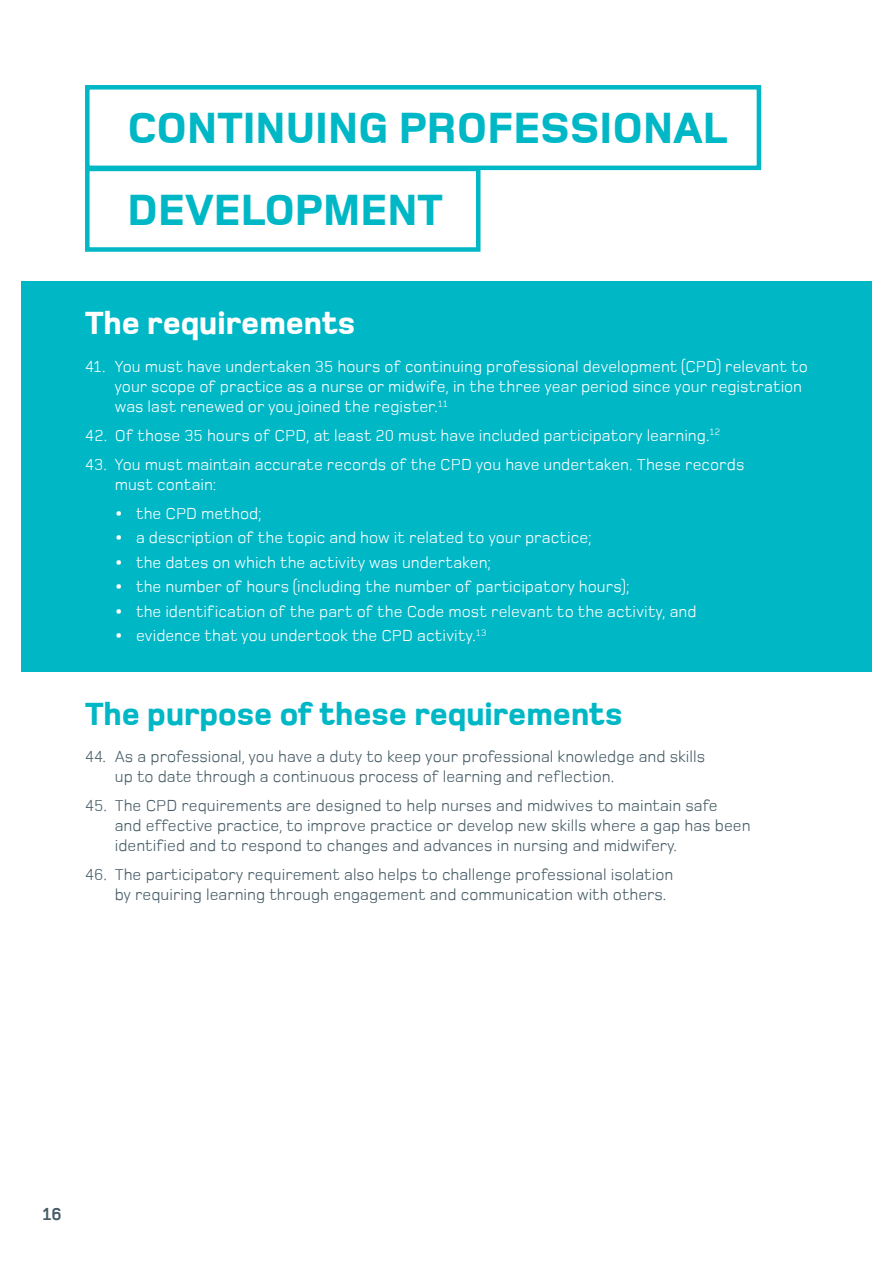
<style>
.page{position:relative;width:893px;height:1263px;background:#fff}
.page>*{position:absolute;margin:0;border:0;box-sizing:border-box;transform-origin:0 0}
.t1{font:800 45px/81.6px "Foundry Monoline";color:#00b7c6}
.t2{font:800 33px "Foundry Monoline";color:#00b7c6}
.t3{font:800 33px "Foundry Monoline";color:#fff}
.t4{font:700 18px "Foundry Monoline";color:#475c66}
.t5{font:16.5px/20.2px "Foundry Monoline";color:#fff}
.t6{font:16.5px/20.2px "Foundry Monoline";color:#475c66}
.s1{font-weight:800}
</style>
<div class="page">
<div style="left:85px;top:85px;width:676px;height:85px;border:4px solid #00b7c6"></div>
<div style="left:85px;top:167px;width:395px;height:85px;border:4px solid #00b7c6"></div>
<div style="left:21px;top:281px;width:851px;height:391px;background:#00b7c6"></div>
<p class="t1" style="left:128px;top:88px;width:601px">CONTINUING PROFESSIONAL<br>DEVELOPMENT</p>
<p class="t3" style="left:85px;top:306px;width:272px">The requirements</p>
<p class="t5" style="left:115px;top:356px;width:695px;text-indent:-30px">41. You must have undertaken 35 hours of continuing professional development (CPD) relevant to your scope of practice as a nurse or midwife, in the three year period since your registration was last renewed or you joined the register.<sup>11</sup></p>
<p class="t5" style="left:85px;top:425px;width:637px">42. Of those 35 hours of CPD, at least 20 must have included participatory learning.<sup>12</sup></p>
<p class="t5" style="left:115px;top:454px;width:631px;text-indent:-30px">43. You must maintain accurate records of the CPD you have undertaken. These records must contain:</p>
<p class="t5" style="left:115px;top:503px;width:148px"><span class="s1">•</span> the CPD method;</p>
<p class="t5" style="left:115px;top:527px;width:478px"><span class="s1">•</span> a description of the topic and how it related to your practice;</p>
<p class="t5" style="left:115px;top:552px;width:378px"><span class="s1">•</span> the dates on which the activity was undertaken;</p>
<p class="t5" style="left:115px;top:576px;width:516px"><span class="s1">•</span> the number of hours (including the number of participatory hours);</p>
<p class="t5" style="left:115px;top:601px;width:583px"><span class="s1">•</span> the identification of the part of the Code most relevant to the activity, and</p>
<p class="t5" style="left:115px;top:625px;width:373px"><span class="s1">•</span> evidence that you undertook the CPD activity.<sup>13</sup></p>
<p class="t2" style="left:85px;top:696px;width:539px">The purpose of these requirements</p>
<p class="t6" style="left:115px;top:746px;width:592px;text-indent:-30px">44. As a professional, you have a duty to keep your professional knowledge and skills up to date through a continuous process of learning and reflection.</p>
<p class="t6" style="left:115px;top:795px;width:637px;text-indent:-30px">45. The CPD requirements are designed to help nurses and midwives to maintain safe<br>and effective practice, to improve practice or develop new skills where a gap has been identified and to respond to changes and advances in nursing and midwifery.</p>
<p class="t6" style="left:115px;top:864px;width:560px;text-indent:-30px">46. The participatory requirement also helps to challenge professional isolation by requiring learning through engagement and communication with others.</p>
<p class="t4" style="left:43px;top:1205px;width:21px">16</p>
</div>
